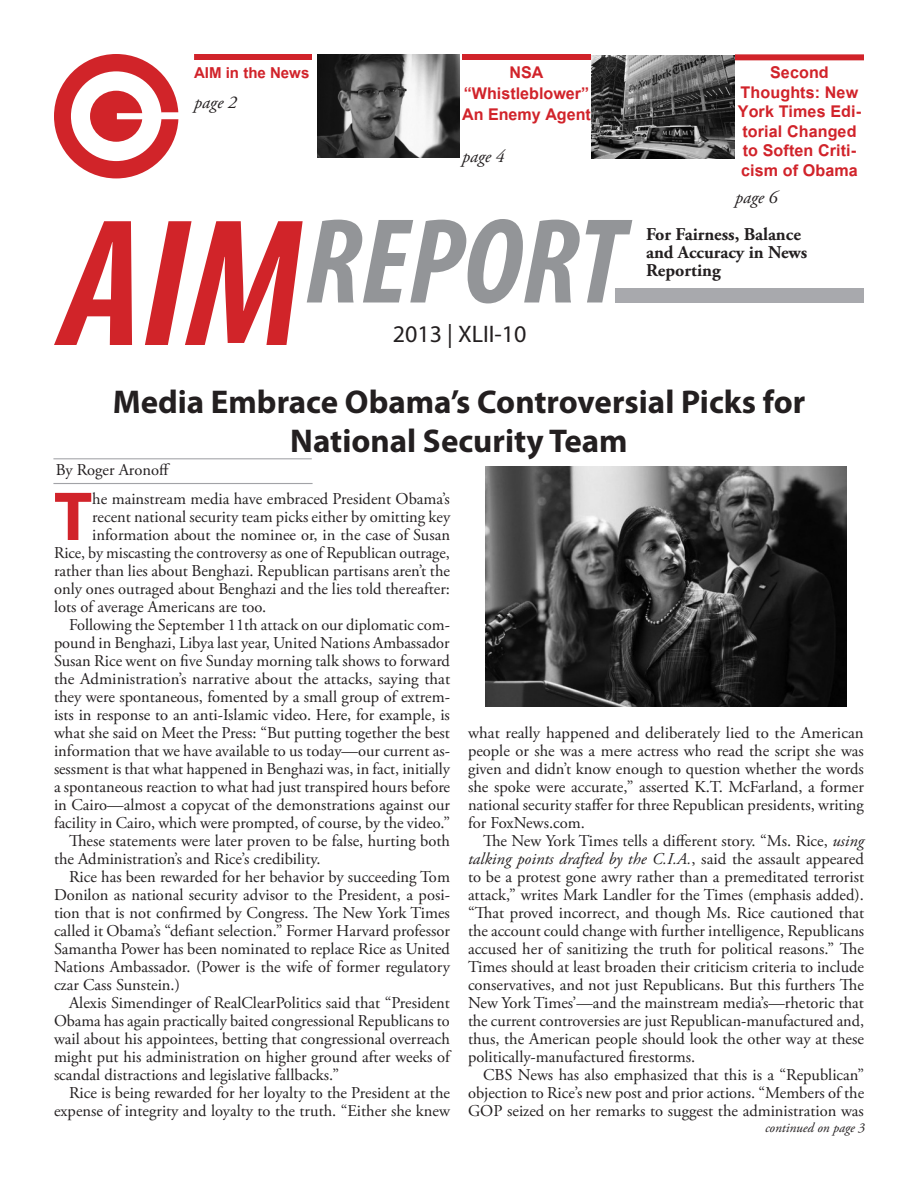
<style>
.page{position:relative;width:918px;height:1188px;background:#fff}
.page>*{position:absolute;margin:0;border:0;box-sizing:border-box;transform-origin:0 0}
.Body_First{font:700 69.9px "Myriad Pro";color:#d1232a}
.Head_1{font:700 33px "Myriad Pro";color:#231f20}
.t1{font:24px "Myriad Pro";color:#231f20}
.TOC_head{font:700 22.5px/19.5px "Utsaah";letter-spacing:.005em;color:#d1232a;text-align:center}
.TOC_head-2{font:700 21px "Utsaah";color:#d1232a}
.t2{font:700 18px/18px "Adobe Garamond Pro";color:#231f20}
.TOC_body{font:italic 18px "Adobe Garamond Pro";color:#231f20}
.Body{font:16.5px/18px "Adobe Garamond Pro";color:#231f20;text-align:justify}
.Body_First-2{font:16.5px "Adobe Garamond Pro";color:#231f20}
.continued_slug{font:16.5px "Adobe Garamond Pro";color:#231f20}
.continued_slug-2{font:italic 13.5px "Adobe Garamond Pro";color:#231f20}
.s1{font-style:italic}
</style>
<div class="page">
<svg style="left:54px;top:221px;width:78px;height:124px"></svg>
<svg style="left:145px;top:219px;width:435px;height:126px"></svg>
<svg style="left:586px;top:220px;width:46px;height:82px"></svg>
<div style="left:615px;top:288px;width:249px;height:15px;background:#a8a9ad"></div>
<svg style="left:54px;top:54px;width:124px;height:124px"></svg>
<img style="left:486px;top:467px;width:360px;height:239px">
<img style="left:317px;top:54px;width:143px;height:103px">
<img style="left:592px;top:55px;width:142px;height:104px">
<div style="left:194px;top:54px;width:118px;height:6px;background:#d1232a"></div>
<div style="left:735px;top:54px;width:129px;height:6px;background:#d1232a"></div>
<div style="left:462px;top:54px;width:129px;height:6px;background:#d1232a"></div>
<hr style="left:53px;top:458px;width:259px;height:1px;background:#a6a7ab">
<hr style="left:53px;top:483px;width:260px;height:1px;background:#a2a3a7">
<p class="TOC_head-2" style="left:194px;top:62px;width:117px">AIM in the News</p>
<p class="TOC_body" style="left:194px;top:91px;width:44px">page 2</p>
<p class="TOC_head" style="left:462px;top:63px;width:130px;line-height:21px">NSA “Whistleblower”<br>An Enemy Agent</p>
<p class="TOC_body" style="left:462px;top:145px;width:44px">page 4</p>
<p class="t1" style="left:393px;top:319px;width:135px">2013 | XLII-10</p>
<p class="TOC_head" style="left:738px;top:64px;width:125px">Second<br>Thoughts: New<br>York Times Edi&shy;torial Changed to Soften Criti&shy;cism of Obama</p>
<p class="TOC_body" style="left:735px;top:186px;width:44px">page 6</p>
<p class="t2" style="left:646px;top:225px;width:163px">For Fairness, Balance and Accuracy in News<br>Reporting</p>
<p class="Head_1" style="left:113px;top:380px;width:694px">Media Embrace Obama’s Controversial Picks for</p>
<p class="Head_1" style="left:290px;top:419px;width:339px">National Security Team</p>
<p class="continued_slug" style="left:56px;top:460px;width:116px">By Roger Aronoff</p>
<p class="Body_First" style="left:54px;top:471px;width:40px">T</p>
<p class="Body_First-2" style="left:92px;top:489px;width:359px">he mainstream media have embraced President Obama’s</p>
<p class="Body_First-2" style="left:92px;top:507px;width:359px">recent national security team picks either by omitting key</p>
<p class="Body_First-2" style="left:92px;top:525px;width:359px">information about the nominee or, in the case of Susan</p>
<p class="Body_First-2" style="left:54px;top:543px;width:397px">Rice, by miscasting the controversy as one of Republican outrage,</p>
<p class="Body_First-2" style="left:54px;top:561px;width:398px">rather than lies about Benghazi. Republican partisans aren’t the</p>
<p class="Body_First-2" style="left:54px;top:579px;width:398px">only ones outraged about Benghazi and the lies told thereafter:</p>
<p class="Body_First-2" style="left:54px;top:597px;width:214px">lots of average Americans are too.</p>
<p class="Body" style="left:54px;top:616px;width:398px;text-indent:15px">Following the September 11th attack on our diplomatic com&shy;pound in Benghazi, Libya last year, United Nations Ambassador Susan Rice went on five Sunday morning talk shows to forward the Administration’s narrative about the attacks, saying that they were spontaneous, fomented by a small group of extrem&shy;ists in response to an anti-Islamic video. Here, for example, is what she said on Meet the Press: “But putting together the best information that we have available to us today—our current as&shy;sessment is that what happened in Benghazi was, in fact, initially a spontaneous reaction to what had just transpired hours before in Cairo—almost a copycat of the demonstrations against our facility in Cairo, which were prompted, of course, by the video.”</p>
<p class="Body" style="left:54px;top:832px;width:397px;text-indent:15px">These statements were later proven to be false, hurting both the Administration’s and Rice’s credibility.</p>
<p class="Body" style="left:54px;top:868px;width:398px;text-indent:15px">Rice has been rewarded for her behavior by succeeding Tom Donilon as national security advisor to the President, a posi&shy;tion that is not confirmed by Congress. The New York Times called it Obama’s “defiant selection.” Former Harvard professor Samantha Power has been nominated to replace Rice as United Nations Ambassador. (Power is the wife of former regulatory czar Cass Sunstein.)</p>
<p class="Body" style="left:54px;top:994px;width:398px;text-indent:15px">Alexis Simendinger of RealClearPolitics said that “President Obama has again practically baited congressional Republicans to wail about his appointees, betting that congressional overreach might put his administration on higher ground after weeks of scandal distractions and legislative fallbacks.”</p>
<p class="Body" style="left:54px;top:1084px;width:398px;text-align:right">Rice is being rewarded for her loyalty to the President at the expense of integrity and loyalty to the truth. “Either she knew</p>
<p class="Body" style="left:468px;top:724px;width:397px">what really happened and deliberately lied to the American people or she was a mere actress who read the script she was given and didn’t know enough to question whether the words she spoke were accurate,” asserted K.T. McFarland, a former national security staffer for three Republican presidents, writing for FoxNews.com.</p>
<p class="Body" style="left:468px;top:832px;width:398px;text-indent:15px">The New York Times tells a different story. “Ms. Rice, <span class="s1">using talking points drafted by the C.I.A.</span>, said the assault appeared to be a protest gone awry rather than a premeditated terrorist attack,” writes Mark Landler for the Times (emphasis added). “That proved incorrect, and though Ms. Rice cautioned that the account could change with further intelligence, Republicans accused her of sanitizing the truth for political reasons.” The Times should at least broaden their criticism criteria to include conservatives, and not just Republicans. But this furthers The New York Times’—and the mainstream media’s—rhetoric that the current controversies are just Republican-manufactured and, thus, the American people should look the other way at these politically-manufactured firestorms.</p>
<p class="Body" style="left:468px;top:1066px;width:398px;text-indent:15px">CBS News has also emphasized that this is a “Republican” objection to Rice’s new post and prior actions. “Members of the GOP seized on her remarks to suggest the administration was</p>
<p class="continued_slug-2" style="left:765px;top:1119px;width:101px">continued on page 3</p>
</div>
